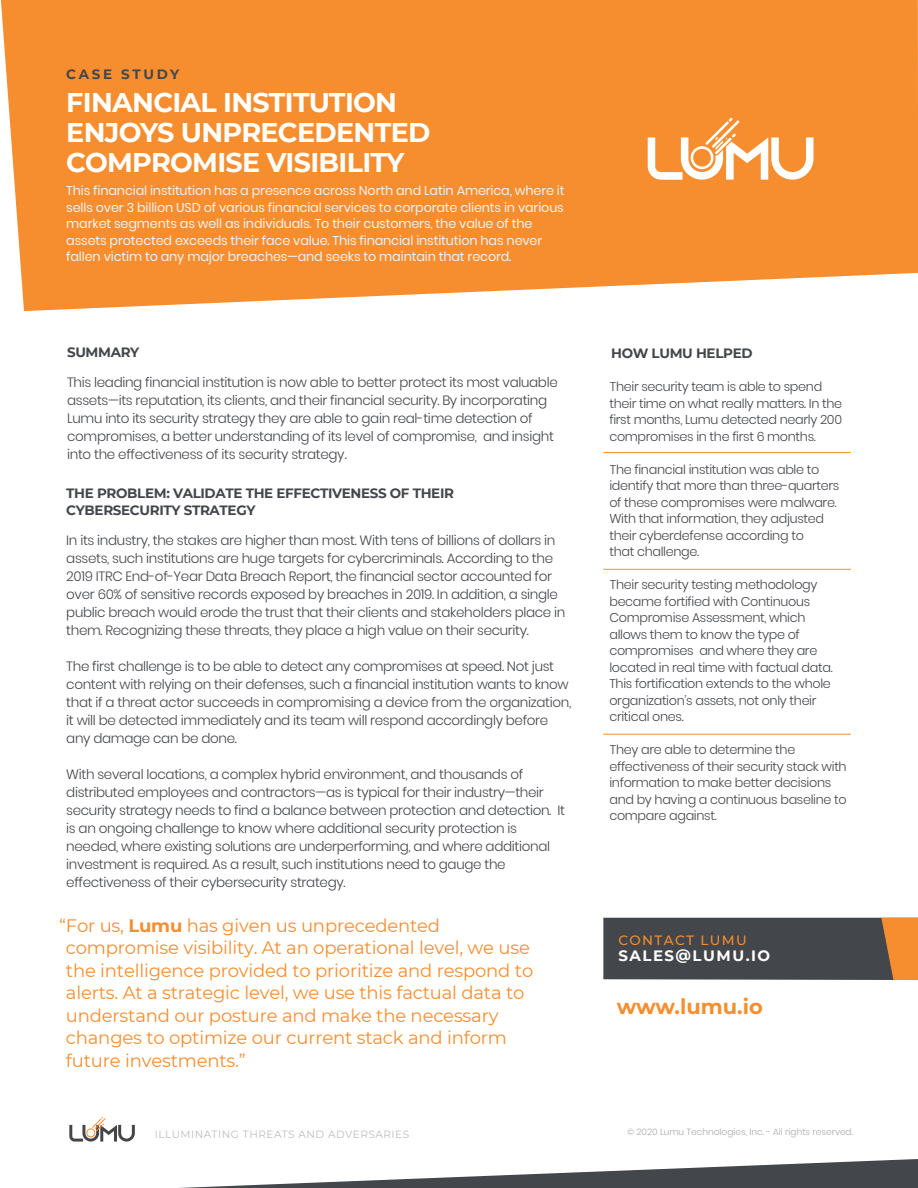
<style>
.page{position:relative;width:918px;height:1188px;background:#fff}
.page>*{position:absolute;margin:0;border:0;box-sizing:border-box;transform-origin:0 0}
.t1{font:700 27px/30px "Montserrat";letter-spacing:-.025em;color:#fff}
.t2{font:700 21px "Montserrat";color:#f68e30}
.t3{font:18px/22.5px "Montserrat";letter-spacing:-.01em;color:#f68e30}
.t4{font:700 15px "Montserrat";letter-spacing:.1em;color:#fff}
.t5{font:300 13.5px/18px "Poppins";letter-spacing:-.025em;color:#43464a}
.t6{font:700 13.5px/16.5px "Montserrat";letter-spacing:-.025em;color:#43464a}
.t7{font:500 13.5px "Montserrat";letter-spacing:.1em;color:#f68e30}
.t8{font:700 13.5px "Montserrat";letter-spacing:.19em;color:#43464a}
.t9{font:300 12.75px/16.5px "Poppins";letter-spacing:-.025em;color:#43464a}
.t10{font:12.75px/16.5px "Poppins";letter-spacing:-.01em;color:#f2f3f4}
.t11{font:10.5px "Montserrat";letter-spacing:.05em;color:#bcbdc0}
.t12{font:300 9px "Poppins";color:#a6a9aa}
.s1{font-family:"Montserrat";font-weight:400}
.s2{font-weight:700}
</style>
<div class="page">
<svg style="left:1px;top:0;width:917px;height:311px;background:#f6963f"></svg>
<svg style="left:648px;top:118px;width:165px;height:62px"></svg>
<svg style="left:179px;top:1159px;width:739px;height:29px"></svg>
<svg style="left:69px;top:1117px;width:66px;height:25px"></svg>
<svg style="left:603px;top:918px;width:315px;height:62px;background:#554e48"></svg>
<hr style="left:603px;top:452px;width:248px;height:1px;background:#f68e30">
<hr style="left:603px;top:569px;width:248px;height:1px;background:#f68e30">
<hr style="left:603px;top:734px;width:248px;height:1px;background:#f68e30">
<p class="t8" style="left:66px;top:65px;width:115px">CASE STUDY</p>
<h1 class="t1" style="left:66px;top:86px;width:366px">FINANCIAL INSTITUTION<br>ENJOYS UNPRECEDENTED<br>COMPROMISE VISIBILITY</h1>
<p class="t10" style="left:66px;top:183px;width:500px">This financial institution has a presence across North and Latin America, where it sells over 3 billion USD of various financial services to corporate clients in various market segments as well as individuals. To their customers, the value of the assets protected exceeds their face value. This financial institution has never fallen victim to any major breaches—and seeks to maintain that record.</p>
<p class="t6" style="left:67px;top:344px;width:74px">SUMMARY</p>
<p class="t5" style="left:67px;top:374px;width:492px">This leading financial institution is now able to better protect its most valuable assets—its reputation, its clients, and their financial security. By incorporating Lumu into its security strategy they are able to gain real-time detection of compromises, a better understanding of its level of compromise, and insight into the effectiveness of its security strategy<span class="s1">.</span></p>
<p class="t6" style="left:66px;top:485px;width:389px">THE PROBLEM: VALIDATE THE EFFECTIVENESS OF THEIR<br>CYBERSECURITY STRATEGY</p>
<p class="t5" style="left:66px;top:531px;width:501px">In its industry, the stakes are higher than most. With tens of billions of dollars in assets, such institutions are huge targets for cybercriminals. According to the 2019 ITRC End-of-Year Data Breach Report, the financial sector accounted for over 60% of sensitive records exposed by breaches in 2019. In addition, a single public breach would erode the trust that their clients and stakeholders place in them. Recognizing these threats, they place a high value on their security.</p>
<p class="t5" style="left:66px;top:657px;width:506px">The first challenge is to be able to detect any compromises at speed. Not just content with relying on their defenses, such a financial institution wants to know that if a threat actor succeeds in compromising a device from the organization, it will be detected immediately and its team will respond accordingly before any damage can be done.</p>
<p class="t5" style="left:66px;top:765px;width:500px">With several locations, a complex hybrid environment, and thousands of distributed employees and contractors—as is typical for their industry—their security strategy needs to find a balance between protection and detection. It is an ongoing challenge to know where additional security protection is needed, where existing solutions are underperforming, and where additional investment is required. As a result, such institutions need to gauge the effectiveness of their cybersecurity strategy.</p>
<p class="t3" style="left:66px;top:914px;width:469px;text-indent:-7px">“For us, <span class="s2">Lumu</span> has given us unprecedented compromise visibility. At an operational level, we use the intelligence provided to prioritize and respond to alerts. At a strategic level, we use this factual data to understand our posture and make the necessary changes to optimize our current stack and inform future investments.”</p>
<p class="t11" style="left:155px;top:1127px;width:256px">ILLUMINATING THREATS AND ADVERSARIES</p>
<p class="t6" style="left:611px;top:345px;width:143px">HOW LUMU HELPED</p>
<p class="t9" style="left:609px;top:379px;width:234px">Their security team is able to spend their time on what really matters. In the first months, Lumu detected nearly 200 compromises in the first 6 months.</p>
<p class="t9" style="left:609px;top:461px;width:231px">The financial institution was able to identify that more than three-quarters of these compromises were malware.<br>With that information, they adjusted their cyberdefense according to<br>that challenge.</p>
<p class="t9" style="left:609px;top:577px;width:225px">Their security testing methodology became fortified with Continuous<br>Compromise Assessment, which allows them to know the type of compromises and where they are located in real time with factual data.<br>This fortification extends to the whole organization’s assets, not only their critical ones.</p>
<p class="t9" style="left:609px;top:742px;width:239px">They are able to determine the effectiveness of their security stack with information to make better decisions and by having a continuous baseline to compare against.</p>
<p class="t7" style="left:618px;top:930px;width:130px">CONTACT LUMU</p>
<p class="t4" style="left:618px;top:945px;width:153px">SALES@LUMU.IO</p>
<h2 class="t2" style="left:617px;top:992px;width:148px">www.lumu.io</h2>
<p class="t12" style="left:627px;top:1126px;width:228px">© 2020 Lumu Technologies, Inc. - All rights reserved.</p>
</div>
